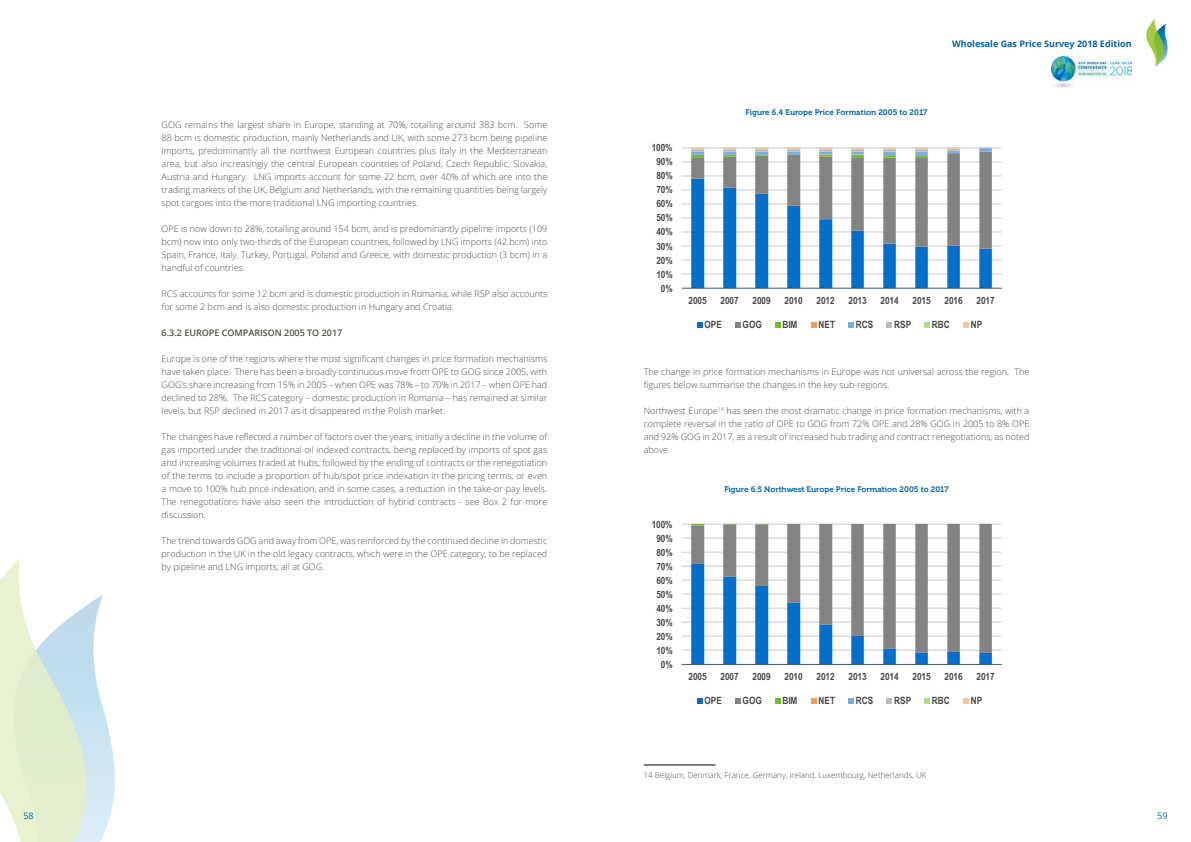
<style>
.page{position:relative;width:1191px;height:842px;background:#fff}
.page>*{position:absolute;margin:0;border:0;box-sizing:border-box;transform-origin:0 0}
.t1{font:700 10px "Arial Narrow";letter-spacing:-.005em;color:#464648}
.t2{font:300 9px/13px "Open Sans";color:#4e4c43;text-align:justify}
.t3{font:700 9px "Open Sans";color:#0063a6}
.t4{font:600 9px "Open Sans";color:#4e4c43}
.t5{font:9px "Open Sans";color:#0063a6}
.t6{font:8px "Museo 700";color:#0063a6}
.t7{font:300 8px "Open Sans";color:#4e4c43}
</style>
<div class="page">
<svg style="left:0;top:558px;width:115px;height:284px"></svg>
<svg style="left:1146px;top:19px;width:22px;height:48px"></svg>
<img style="left:1051px;top:57px;width:80px;height:31px">
<hr style="left:681px;top:274px;width:320px;height:1px;background:#cacaca">
<hr style="left:681px;top:260px;width:320px;height:1px;background:#cacaca">
<hr style="left:681px;top:246px;width:320px;height:1px;background:#cacaca">
<hr style="left:681px;top:232px;width:320px;height:1px;background:#cacaca">
<hr style="left:681px;top:218px;width:320px;height:1px;background:#cacaca">
<hr style="left:681px;top:204px;width:320px;height:1px;background:#cacaca">
<hr style="left:681px;top:190px;width:320px;height:1px;background:#cacaca">
<hr style="left:681px;top:176px;width:320px;height:1px;background:#cacaca">
<hr style="left:681px;top:162px;width:320px;height:1px;background:#cacaca">
<hr style="left:681px;top:148px;width:320px;height:1px;background:#cacaca">
<svg style="left:691px;top:148px;width:300px;height:140px"></svg>
<hr style="left:681px;top:288px;width:320px;height:1px;background:#415a6c">
<svg style="left:697px;top:322px;width:5px;height:5px"></svg>
<svg style="left:735px;top:322px;width:5px;height:5px"></svg>
<svg style="left:775px;top:322px;width:5px;height:5px"></svg>
<svg style="left:811px;top:322px;width:5px;height:5px"></svg>
<svg style="left:848px;top:322px;width:5px;height:5px"></svg>
<svg style="left:886px;top:322px;width:5px;height:5px"></svg>
<svg style="left:924px;top:322px;width:5px;height:5px"></svg>
<svg style="left:963px;top:322px;width:5px;height:5px"></svg>
<hr style="left:681px;top:650px;width:320px;height:1px;background:#cacaca">
<hr style="left:681px;top:636px;width:320px;height:1px;background:#cacaca">
<hr style="left:681px;top:622px;width:320px;height:1px;background:#cacaca">
<hr style="left:681px;top:608px;width:320px;height:1px;background:#cacaca">
<hr style="left:681px;top:594px;width:320px;height:1px;background:#cacaca">
<hr style="left:681px;top:580px;width:320px;height:1px;background:#cacaca">
<hr style="left:681px;top:566px;width:320px;height:1px;background:#cacaca">
<hr style="left:681px;top:552px;width:320px;height:1px;background:#cacaca">
<hr style="left:681px;top:538px;width:320px;height:1px;background:#cacaca">
<hr style="left:681px;top:524px;width:320px;height:1px;background:#cacaca">
<svg style="left:691px;top:524px;width:300px;height:140px"></svg>
<hr style="left:681px;top:664px;width:320px;height:1px;background:#415a6c">
<svg style="left:697px;top:698px;width:5px;height:5px"></svg>
<svg style="left:735px;top:698px;width:5px;height:5px"></svg>
<svg style="left:775px;top:698px;width:5px;height:5px"></svg>
<svg style="left:811px;top:698px;width:5px;height:5px"></svg>
<svg style="left:848px;top:698px;width:5px;height:5px"></svg>
<svg style="left:886px;top:698px;width:5px;height:5px"></svg>
<svg style="left:924px;top:698px;width:5px;height:5px"></svg>
<svg style="left:963px;top:698px;width:5px;height:5px"></svg>
<hr style="left:643px;top:764px;width:72px;height:1px;background:#000">
<p class="t2" style="left:162px;top:118px;width:387px">GOG remains the largest share in Europe, standing at 70%, totalling around 383 bcm. Some 88 bcm is domestic production, mainly Netherlands and UK, with some 273 bcm being pipeline imports, predominantly all the northwest European countries plus Italy in the Mediterranean area, but also increasingly the central European countries of Poland, Czech Republic, Slovakia, Austria and Hungary. LNG imports account for some 22 bcm, over 40% of which are into the trading markets of the UK, Belgium and Netherlands, with the remaining quantities being largely spot cargoes into the more traditional LNG importing countries.</p>
<p class="t2" style="left:162px;top:222px;width:387px">OPE is now down to 28%, totalling around 154 bcm, and is predominantly pipeline imports (109 bcm) now into only two-thirds of the European countries, followed by LNG imports (42 bcm) into Spain, France, Italy, Turkey, Portugal, Poland and Greece, with domestic production (3 bcm) in a handful of countries.</p>
<p class="t2" style="left:162px;top:287px;width:387px">RCS accounts for some 12 bcm and is domestic production in Romania, while RSP also accounts for some 2 bcm and is also domestic production in Hungary and Croatia.</p>
<p class="t4" style="left:162px;top:326px;width:182px">6.3.2 EUROPE COMPARISON 2005 TO 2017</p>
<p class="t2" style="left:162px;top:352px;width:387px">Europe is one of the regions where the most significant changes in price formation mechanisms have taken place. There has been a broadly continuous move from OPE to GOG since 2005, with GOG’s share increasing from 15% in 2005 – when OPE was 78% – to 70% in 2017 – when OPE had declined to 28%. The RCS category – domestic production in Romania – has remained at similar levels, but RSP declined in 2017 as it disappeared in the Polish market.</p>
<p class="t2" style="left:162px;top:430px;width:387px">The changes have reflected a number of factors over the years; initially a decline in the volume of gas imported under the traditional oil indexed contracts, being replaced by imports of spot gas and increasing volumes traded at hubs, followed by the ending of contracts or the renegotiation of the terms to include a proportion of hub/spot price indexation in the pricing terms, or even a move to 100% hub price indexation, and in some cases, a reduction in the take-or-pay levels.<br>The renegotiations have also seen the introduction of hybrid contracts - see Box 2 for more discussion.</p>
<p class="t2" style="left:162px;top:534px;width:387px">The trend towards GOG and away from OPE, was reinforced by the continued decline in domestic production in the UK in the old legacy contracts, which were in the OPE category, to be replaced by pipeline and LNG imports, all at GOG.</p>
<p class="t1" style="left:652px;top:140px;width:22px">100%</p>
<p class="t1" style="left:656px;top:154px;width:18px">90%</p>
<p class="t1" style="left:656px;top:168px;width:18px">80%</p>
<p class="t1" style="left:656px;top:182px;width:18px">70%</p>
<p class="t1" style="left:656px;top:196px;width:18px">60%</p>
<p class="t1" style="left:656px;top:210px;width:18px">50%</p>
<p class="t1" style="left:656px;top:224px;width:18px">40%</p>
<p class="t1" style="left:656px;top:238px;width:18px">30%</p>
<p class="t1" style="left:656px;top:252px;width:18px">20%</p>
<p class="t1" style="left:656px;top:266px;width:18px">10%</p>
<p class="t1" style="left:661px;top:280px;width:13px">0%</p>
<p class="t6" style="left:745px;top:108px;width:183px">Figure 6.4 Europe Price Formation 2005 to 2017</p>
<p class="t3" style="left:952px;top:37px;width:181px">Wholesale Gas Price Survey 2018 Edition</p>
<p class="t1" style="left:688px;top:293px;width:20px">2005</p>
<p class="t1" style="left:720px;top:293px;width:20px">2007</p>
<p class="t1" style="left:752px;top:293px;width:20px">2009</p>
<p class="t1" style="left:784px;top:293px;width:20px">2010</p>
<p class="t1" style="left:816px;top:293px;width:20px">2012</p>
<p class="t1" style="left:848px;top:293px;width:20px">2013</p>
<p class="t1" style="left:880px;top:293px;width:20px">2014</p>
<p class="t1" style="left:912px;top:293px;width:20px">2015</p>
<p class="t1" style="left:944px;top:293px;width:20px">2016</p>
<p class="t1" style="left:976px;top:293px;width:20px">2017</p>
<p class="t1" style="left:704px;top:317px;width:19px">OPE</p>
<p class="t1" style="left:742px;top:317px;width:21px">GOG</p>
<p class="t1" style="left:782px;top:317px;width:16px">BIM</p>
<p class="t1" style="left:818px;top:317px;width:18px">NET</p>
<p class="t1" style="left:856px;top:317px;width:19px">RCS</p>
<p class="t1" style="left:894px;top:317px;width:18px">RSP</p>
<p class="t1" style="left:932px;top:317px;width:19px">RBC</p>
<p class="t1" style="left:970px;top:317px;width:13px">NP</p>
<p class="t2" style="left:643px;top:365px;width:387px">The change in price formation mechanisms in Europe was not universal across the region. The figures below summarise the changes in the key sub-regions.</p>
<p class="t2" style="left:643px;top:404px;width:387px">Northwest Europe<sup>14</sup> has seen the most dramatic change in price formation mechanisms, with a complete reversal in the ratio of OPE to GOG from 72% OPE and 28% GOG in 2005 to 8% OPE and 92% GOG in 2017, as a result of increased hub trading and contract renegotiations, as noted above.</p>
<p class="t6" style="left:724px;top:485px;width:226px">Figure 6.5 Northwest Europe Price Formation 2005 to 2017</p>
<p class="t1" style="left:652px;top:516px;width:22px">100%</p>
<p class="t1" style="left:656px;top:530px;width:18px">90%</p>
<p class="t1" style="left:656px;top:544px;width:18px">80%</p>
<p class="t1" style="left:656px;top:558px;width:18px">70%</p>
<p class="t1" style="left:656px;top:573px;width:18px">60%</p>
<p class="t1" style="left:656px;top:587px;width:18px">50%</p>
<p class="t1" style="left:656px;top:601px;width:18px">40%</p>
<p class="t1" style="left:656px;top:615px;width:18px">30%</p>
<p class="t1" style="left:656px;top:629px;width:18px">20%</p>
<p class="t1" style="left:656px;top:643px;width:18px">10%</p>
<p class="t1" style="left:661px;top:657px;width:13px">0%</p>
<p class="t1" style="left:688px;top:669px;width:20px">2005</p>
<p class="t1" style="left:720px;top:669px;width:20px">2007</p>
<p class="t1" style="left:752px;top:669px;width:20px">2009</p>
<p class="t1" style="left:784px;top:669px;width:20px">2010</p>
<p class="t1" style="left:816px;top:669px;width:20px">2012</p>
<p class="t1" style="left:848px;top:669px;width:20px">2013</p>
<p class="t1" style="left:880px;top:669px;width:20px">2014</p>
<p class="t1" style="left:912px;top:669px;width:20px">2015</p>
<p class="t1" style="left:944px;top:669px;width:20px">2016</p>
<p class="t1" style="left:976px;top:669px;width:20px">2017</p>
<p class="t1" style="left:704px;top:693px;width:19px">OPE</p>
<p class="t1" style="left:742px;top:693px;width:21px">GOG</p>
<p class="t1" style="left:782px;top:693px;width:16px">BIM</p>
<p class="t1" style="left:818px;top:693px;width:18px">NET</p>
<p class="t1" style="left:856px;top:693px;width:19px">RCS</p>
<p class="t1" style="left:894px;top:693px;width:18px">RSP</p>
<p class="t1" style="left:932px;top:693px;width:19px">RBC</p>
<p class="t1" style="left:970px;top:693px;width:13px">NP</p>
<p class="t7" style="left:643px;top:769px;width:284px">14 Belgium, Denmark, France, Germany, Ireland, Luxembourg, Netherlands, UK</p>
<p class="t5" style="left:23px;top:809px;width:12px">58</p>
<p class="t5" style="left:1157px;top:809px;width:12px">59</p>
</div>
